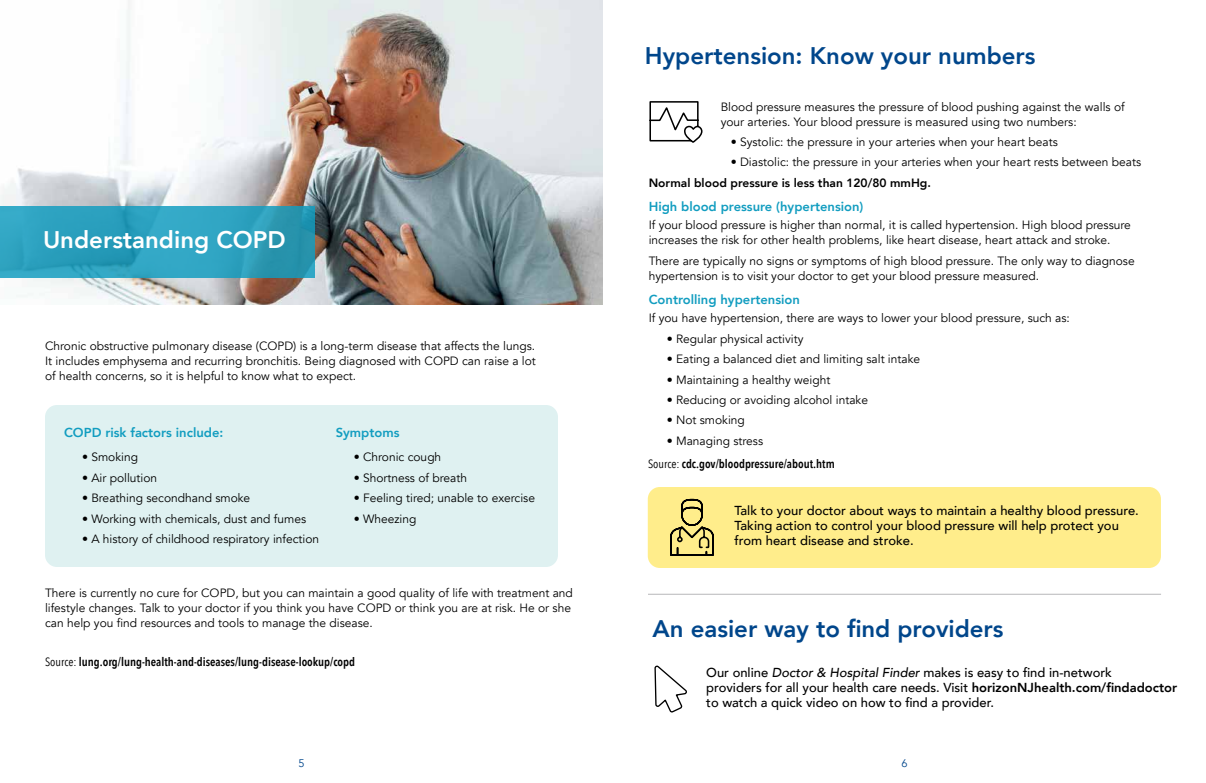
<style>
.page{position:relative;width:1206px;height:783px;background:#fff}
.page>*{position:absolute;margin:0;border:0;box-sizing:border-box;transform-origin:0 0}
.t1{font:800 24px "Avenir";color:#00468b}
.t2{font:800 24px "Avenir";color:#fff}
.t3{font:500 13px/15px "Avenir";color:#000}
.t4{font:800 13px "Avenir";color:#129dc0}
.t5{font:12px/15px "Avenir";color:#000}
.t6{font:600 12px "Avenir Next Condensed";color:#000}
.t7{font:800 12px "Avenir";color:#000}
.t8{font:11px "Avenir";color:#00468b}
.s1{font-weight:400}
.s2{font-style:italic}
.s3{font-weight:800}
</style>
<div class="page">
<div style="left:45px;top:405px;width:513px;height:162px;background:#dff1f1;border-radius:12px"></div>
<img style="left:0;top:0;width:603px;height:304px">
<svg style="left:0;top:206px;width:315px;height:72px;fill:#2da2c0"></svg>
<svg style="left:649px;top:101px;width:54px;height:42px"></svg>
<svg style="left:654px;top:666px;width:33px;height:47px"></svg>
<div style="left:648px;top:487px;width:513px;height:81px;background:#ffed8b;border-radius:12px"></div>
<svg style="left:670px;top:499px;width:44px;height:57px"></svg>
<hr style="left:648px;top:594px;width:513px;height:1px;background:#6d6e71">
<h1 class="t2" style="left:43px;top:221px;width:244px">Understanding COPD</h1>
<p class="t5" style="left:45px;top:339px;width:492px;text-align:justify">Chronic obstructive pulmonary disease (COPD) is a long-term disease that affects the lungs.<br>It includes emphysema and recurring bronchitis. Being diagnosed with COPD can raise a lot of health concerns, so it is helpful to know what to expect.</p>
<p class="t4" style="left:64px;top:423px;width:161px">COPD risk factors include:</p>
<p class="t5" style="left:82px;top:450px;width:58px">• Smoking</p>
<p class="t5" style="left:82px;top:470px;width:77px">• Air pollution</p>
<p class="t5" style="left:82px;top:491px;width:170px">• Breathing secondhand smoke</p>
<p class="t5" style="left:82px;top:511px;width:226px">• Working with chemicals, dust and fumes</p>
<p class="t5" style="left:82px;top:532px;width:239px">• A history of childhood respiratory infection</p>
<p class="t4" style="left:336px;top:423px;width:65px">Symptoms</p>
<p class="t5" style="left:354px;top:450px;width:89px">• Chronic cough</p>
<p class="t5" style="left:354px;top:470px;width:115px">• Shortness of breath</p>
<p class="t5" style="left:354px;top:491px;width:183px">• Feeling tired; unable to exercise</p>
<p class="t5" style="left:354px;top:511px;width:64px">• Wheezing</p>
<p class="t5" style="left:45px;top:586px;width:529px">There is currently no cure for COPD, but you can maintain a good quality of life with treatment and lifestyle changes. Talk to your doctor if you think you have COPD or think you are at risk. He or she can help you find resources and tools to manage the disease.</p>
<p class="t6" style="left:45px;top:651px;width:312px"><span class="s1">Source:</span> lung.org/lung-health-and-diseases/lung-disease-lookup/copd</p>
<p class="t8" style="left:298px;top:757px;width:8px">5</p>
<h1 class="t1" style="left:645px;top:37px;width:392px">Hypertension: Know your numbers</h1>
<p class="t5" style="left:721px;top:99px;width:406px">Blood pressure measures the pressure of blood pushing against the walls of your arteries. Your blood pressure is measured using two numbers:</p>
<p class="t5" style="left:731px;top:135px;width:329px">• Systolic: the pressure in your arteries when your heart beats</p>
<p class="t5" style="left:731px;top:155px;width:412px">• Diastolic: the pressure in your arteries when your heart rests between beats</p>
<p class="t7" style="left:649px;top:173px;width:284px">Normal blood pressure is less than 120/80 mmHg.</p>
<p class="t4" style="left:649px;top:196px;width:216px">High blood pressure (hypertension)</p>
<p class="t5" style="left:649px;top:218px;width:484px">If your blood pressure is higher than normal, it is called hypertension. High blood pressure increases the risk for other health problems, like heart disease, heart attack and stroke.</p>
<p class="t5" style="left:649px;top:253px;width:488px">There are typically no signs or symptoms of high blood pressure. The only way to diagnose hypertension is to visit your doctor to get your blood pressure measured.</p>
<p class="t4" style="left:649px;top:289px;width:153px">Controlling hypertension</p>
<p class="t5" style="left:649px;top:311px;width:423px">If you have hypertension, there are ways to lower your blood pressure, such as:</p>
<p class="t5" style="left:667px;top:331px;width:138px">• Regular physical activity</p>
<p class="t5" style="left:667px;top:352px;width:255px">• Eating a balanced diet and limiting salt intake</p>
<p class="t5" style="left:667px;top:372px;width:165px">• Maintaining a healthy weight</p>
<p class="t5" style="left:667px;top:393px;width:203px">• Reducing or avoiding alcohol intake</p>
<p class="t5" style="left:667px;top:413px;width:80px">• Not smoking</p>
<p class="t5" style="left:667px;top:433px;width:98px">• Managing stress</p>
<p class="t6" style="left:648px;top:453px;width:188px"><span class="s1">Source:</span> cdc.gov/bloodpressure/about.htm</p>
<p class="t3" style="left:735px;top:503px;width:406px">Talk to your doctor about ways to maintain a healthy blood pressure.<br>Taking action to control your blood pressure will help protect you from heart disease and stroke.</p>
<h1 class="t1" style="left:652px;top:609px;width:353px">An easier way to find providers</h1>
<p class="t3" style="left:706px;top:665px;width:472px">Our online <span class="s2">Doctor &amp; Hospital Finder</span> makes is easy to find in-network<br>providers for all your health care needs. Visit <span class="s3">horizonNJhealth.com/findadoctor </span>to watch a quick video on how to find a provider.</p>
<p class="t8" style="left:901px;top:757px;width:8px">6</p>
</div>
